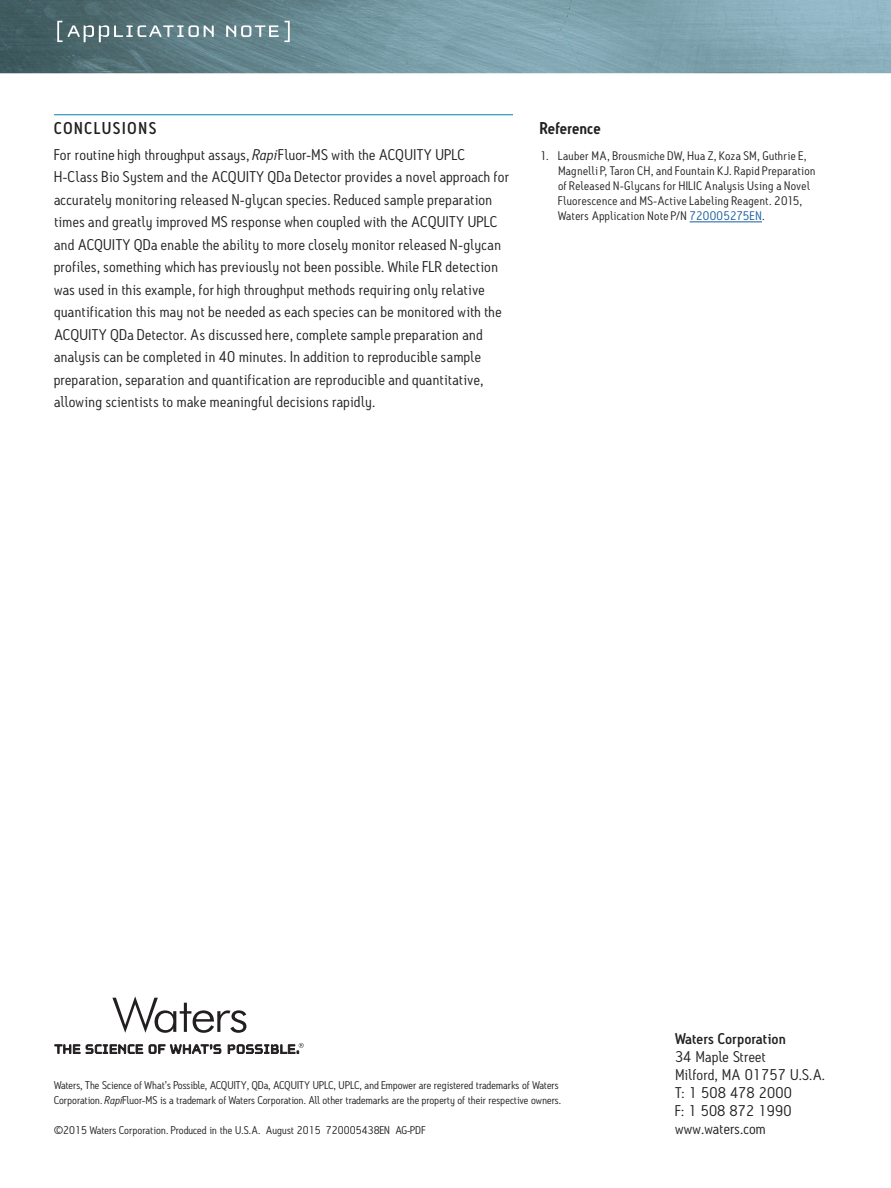
<style>
.page{position:relative;width:891px;height:1188px;background:#fff}
.page>*{position:absolute;margin:0;border:0;box-sizing:border-box;transform-origin:0 0}
.t1{font:500 16.5px "Antitled OT";letter-spacing:.11em;color:#231f20}
.t2{font:600 16.5px "Antitled OT";letter-spacing:.01em;color:#231f20}
.t3{font:15px/22.5px "Antitled OT";letter-spacing:.02em;color:#231f20;scale:1.05 1}
.t4{font:500 15px "Antitled OT";letter-spacing:.01em;color:#231f20;scale:1.05 1}
.t5{font:12px/15px "Antitled OT";letter-spacing:.03em;color:#231f20;scale:1.05 1}
.t6{font:10.8px/15px "Antitled OT";letter-spacing:.005em;color:#231f20;scale:1.05 1}
.s1{font-style:italic}
.s2{color:#175d9e}
</style>
<div class="page">
<img style="left:0;top:0;width:891px;height:73px">
<svg style="left:57px;top:21px;width:157px;height:21px;background:#738b8f"></svg>
<svg style="left:226px;top:21px;width:64px;height:21px"></svg>
<svg style="left:55px;top:1044px;width:88px;height:10px"></svg>
<svg style="left:149px;top:1044px;width:72px;height:10px"></svg>
<svg style="left:228px;top:1043px;width:76px;height:11px"></svg>
<svg style="left:112px;top:996px;width:134px;height:37px"></svg>
<hr style="left:54px;top:114px;width:459px;height:1px;background:#0083ad">
<hr style="left:690px;top:222px;width:72px;height:1px;background:#175d9e">
<p class="t1" style="left:54px;top:118px;width:104px">CONCLUSIONS</p>
<p class="t3" style="left:54px;top:143px;width:435px">For routine high throughput assays, <span class="s1">Rapi</span>Fluor-MS with the ACQUITY UPLC H-Class Bio System and the ACQUITY QDa Detector provides a novel approach for accurately monitoring released N-glycan species. Reduced sample preparation times and greatly improved MS response when coupled with the ACQUITY UPLC and ACQUITY QDa enable the ability to more closely monitor released N-glycan profiles, something which has previously not been possible. While FLR detection was used in this example, for high throughput methods requiring only relative quantification this may not be needed as each species can be monitored with the ACQUITY QDa Detector. As discussed here, complete sample preparation and analysis can be completed in 40 minutes. In addition to reproducible sample preparation, separation and quantification are reproducible and quantitative, allowing scientists to make meaningful decisions rapidly.</p>
<p class="t2" style="left:540px;top:118px;width:62px">Reference</p>
<p class="t5" style="left:558px;top:148px;width:247px;text-indent:-18px">1. Lauber MA, Brousmiche DW, Hua Z, Koza SM, Guthrie E, Magnelli P, Taron CH, and Fountain KJ. Rapid Preparation of Released N-Glycans for HILIC Analysis Using a Novel Fluorescence and MS-Active Labeling Reagent. 2015, Waters Application Note P/N <span class="s2">720005275EN</span>.</p>
<p class="t6" style="left:54px;top:1078px;width:485px">Waters, The Science of What’s Possible, ACQUITY, QDa, ACQUITY UPLC, UPLC, and Empower are registered trademarks of Waters<br>Corporation. <span class="s1">Rapi</span>Fluor-MS is a trademark of Waters Corporation. All other trademarks are the property of their respective owners.</p>
<p class="t6" style="left:54px;top:1123px;width:355px">©2015 Waters Corporation. Produced in the U.S.A. August 2015 720005438EN AG-PDF</p>
<p class="t4" style="left:675px;top:1030px;width:107px">Waters Corporation</p>
<p class="t3" style="left:675px;top:1048px;width:144px;line-height:18px">34 Maple Street<br>Milford, MA 01757 U.S.A.<br>T: 1 508 478 2000<br>F: 1 508 872 1990 www.waters.com</p>
</div>
